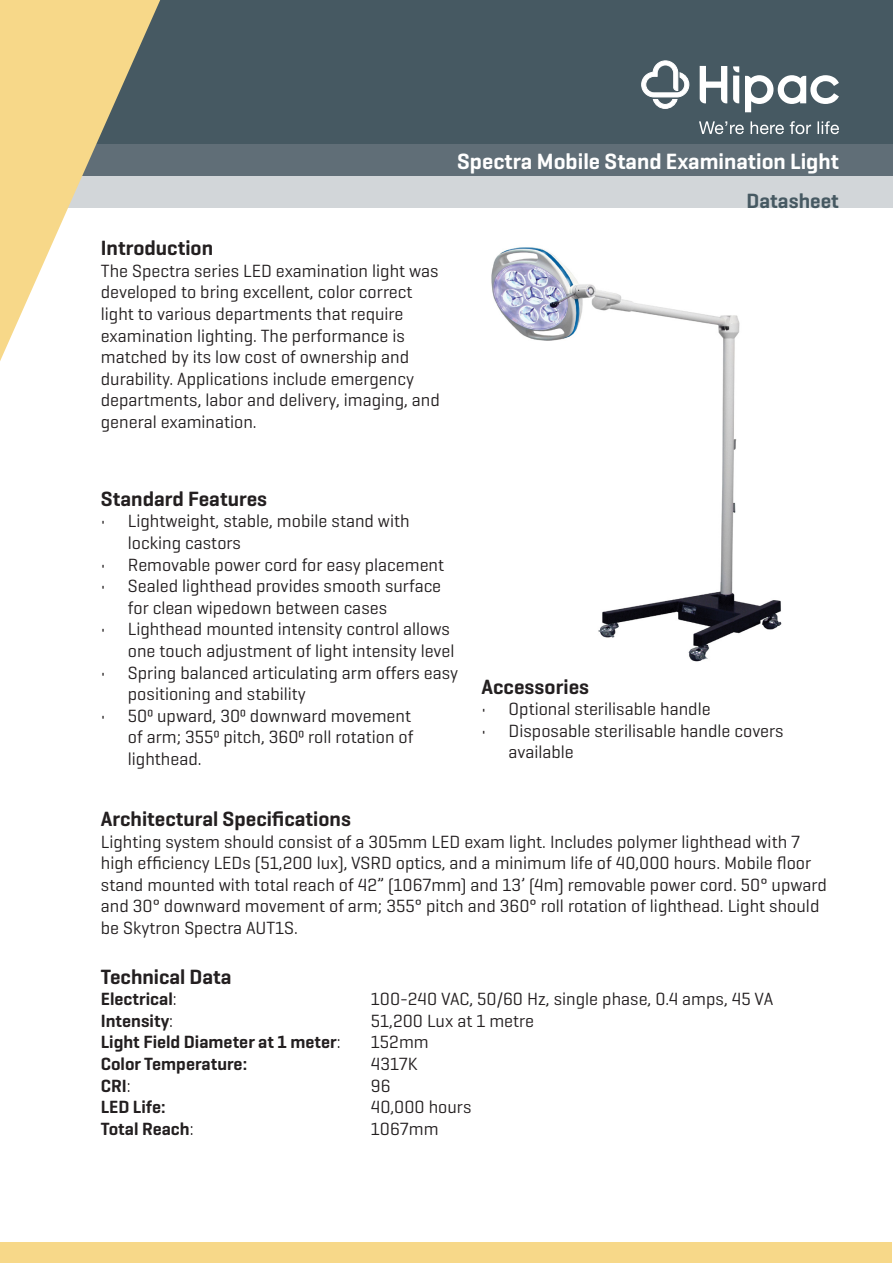
<style>
.page{position:relative;width:893px;height:1263px;background:#fff}
.page>*{position:absolute;margin:0;border:0;box-sizing:border-box;transform-origin:0 0}
.t1{font:600 22.5px "Geogrotesque";color:#fff}
.t2{font:600 21px "Geogrotesque";color:#231f20}
.t3{font:600 21px "Geogrotesque";color:#465962}
.t4{font:18px/21.6px "Geogrotesque";color:#231f20}
.t5{font:600 18px "Geogrotesque";color:#231f20}
.s1{font-weight:400}
</style>
<div class="page">
<div style="left:0;top:0;width:893px;height:145px;background:#465962"></div>
<div style="left:0;top:145px;width:893px;height:31px;background:#606e77"></div>
<div style="left:0;top:176px;width:893px;height:32px;background:#d2d6d9"></div>
<svg style="left:0;top:0;width:163px;height:361px;fill:#f7d889"></svg>
<svg style="left:641px;top:60px;width:49px;height:49px"></svg>
<svg style="left:699px;top:121px;width:140px;height:13px"></svg>
<svg style="left:745px;top:75px;width:94px;height:37px"></svg>
<svg style="left:733px;top:66px;width:6px;height:37px"></svg>
<svg style="left:700px;top:66px;width:27px;height:37px"></svg>
<div style="left:0;top:1242px;width:892px;height:21px;background:#f7d889"></div>
<img style="left:491px;top:247px;width:291px;height:415px">
<p class="t2" style="left:101px;top:235px;width:114px">Introduction</p>
<p class="t4" style="left:101px;top:259px;width:341px">The Spectra series LED examination light was developed to bring excellent, color correct light to various departments that require examination lighting. The performance is matched by its low cost of ownership and durability. Applications include emergency departments, labor and delivery, imaging, and general examination.</p>
<p class="t1" style="left:457px;top:147px;width:383px">Spectra Mobile Stand Examination Light</p>
<p class="t3" style="left:747px;top:187px;width:94px">Datasheet</p>
<p class="t2" style="left:101px;top:486px;width:168px">Standard Features</p>
<p class="t4" style="left:128px;top:510px;width:283px;text-indent:-27px">• Lightweight, stable, mobile stand with locking castors</p>
<p class="t4" style="left:101px;top:553px;width:345px">• Removable power cord for easy placement</p>
<p class="t4" style="left:128px;top:575px;width:315px;text-indent:-27px">• Sealed lighthead provides smooth surface for clean wipedown between cases</p>
<p class="t4" style="left:101px;top:618px;width:355px;text-align:right">• Lighthead mounted intensity control allows one touch adjustment of light intensity level</p>
<p class="t4" style="left:128px;top:661px;width:332px;text-indent:-27px">• Spring balanced articulating arm offers easy positioning and stability</p>
<p class="t4" style="left:128px;top:704px;width:287px;text-indent:-27px">• 500 upward, 300 downward movement of arm; 3550 pitch, 3600 roll rotation of lighthead.</p>
<p class="t2" style="left:482px;top:673px;width:109px">Accessories</p>
<p class="t4" style="left:482px;top:698px;width:231px">• Optional sterilisable handle</p>
<p class="t4" style="left:509px;top:719px;width:277px;text-indent:-27px">• Disposable sterilisable handle covers available</p>
<p class="t2" style="left:101px;top:806px;width:252px">Architectural Specifications</p>
<p class="t4" style="left:101px;top:830px;width:728px">Lighting system should consist of a 305mm LED exam light. Includes polymer lighthead with 7 high efficiency LEDs (51,200 lux), VSRD optics, and a minimum life of 40,000 hours. Mobile floor stand mounted with total reach of 42” (1067mm) and 13’ (4m) removable power cord. 50° upward and 30° downward movement of arm; 355° pitch and 360° roll rotation of lighthead. Light should be Skytron Spectra AUT1S.</p>
<p class="t2" style="left:101px;top:963px;width:132px">Technical Data</p>
<p class="t5" style="left:101px;top:988px;width:77px">Electrical<span class="s1">:</span></p>
<p class="t4" style="left:371px;top:988px;width:404px">100-240 VAC, 50/60 Hz, single phase, 0.4 amps, 45 VA</p>
<p class="t5" style="left:101px;top:1009px;width:74px">Intensity<span class="s1">:</span></p>
<p class="t4" style="left:371px;top:1009px;width:165px">51,200 Lux at 1 metre</p>
<p class="t5" style="left:101px;top:1031px;width:241px">Light Field Diameter at 1 meter<span class="s1">:</span></p>
<p class="t4" style="left:371px;top:1031px;width:59px">152mm</p>
<p class="t5" style="left:101px;top:1053px;width:148px">Color Temperature:</p>
<p class="t4" style="left:371px;top:1052px;width:48px">4317K</p>
<p class="t5" style="left:101px;top:1074px;width:31px">CRI<span class="s1">:</span></p>
<p class="t4" style="left:371px;top:1074px;width:21px">96</p>
<p class="t5" style="left:101px;top:1096px;width:66px">LED Life:</p>
<p class="t4" style="left:371px;top:1096px;width:102px">40,000 hours</p>
<p class="t5" style="left:101px;top:1117px;width:94px">Total Reach<span class="s1">:</span></p>
<p class="t4" style="left:371px;top:1117px;width:69px">1067mm</p>
</div>
